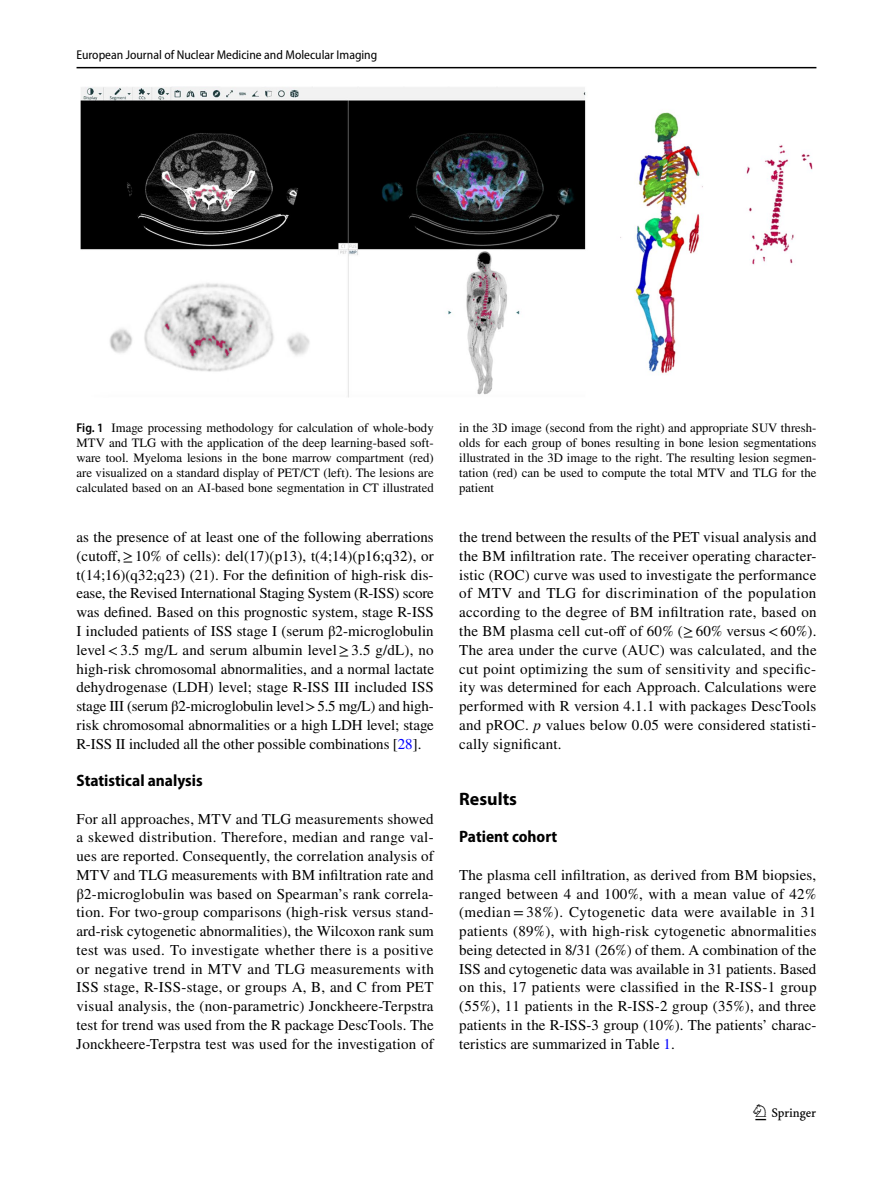
<style>
.page{position:relative;width:893px;height:1187px;background:#fff}
.page>*{position:absolute;margin:0;border:0;box-sizing:border-box;transform-origin:0 0}
.t1{font:22.5px "Springnew Regular 3";color:#000}
.t2{font:700 18px "Myriad Pro";color:#000}
.t3{font:700 semi-condensed 16.5px "Myriad Pro";color:#000}
.t4{font:15px/18.8px "STIX";letter-spacing:.005em;color:#000;text-align:justify}
.t5{font:12.75px/15px "STIX";color:#000;text-align:justify}
.t6{font:semi-condensed 12.75px "Myriad Pro";color:#000}
.s1{font-family:"Myriad Pro";font-weight:600;font-stretch:semi-condensed}
.s2{color:#00f}
.s3{font-style:italic}
</style>
<div class="page">
<hr style="left:77px;top:67px;width:739px;height:1px;background:#000">
<img style="left:81px;top:87px;width:731px;height:310px">
<p class="t6" style="left:77px;top:48px;width:302px">European Journal of Nuclear Medicine and Molecular Imaging</p>
<p class="t5" style="left:77px;top:421px;width:359px"><span class="s1">Fig. 1</span> Image processing methodology for calculation of whole-body MTV and TLG with the application of the deep learning-based soft&shy;ware tool. Myeloma lesions in the bone marrow compartment (red) are visualized on a standard display of PET/CT (left). The lesions are calculated based on an AI-based bone segmentation in CT illustrated</p>
<p class="t5" style="left:459px;top:421px;width:359px">in the 3D image (second from the right) and appropriate SUV thresh&shy;olds for each group of bones resulting in bone lesion segmentations illustrated in the 3D image to the right. The resulting lesion segmen&shy;tation (red) can be used to compute the total MTV and TLG for the patient</p>
<p class="t4" style="left:77px;top:528px;width:359px">as the presence of at least one of the following aberrations (cutoff,≥10% of cells): del(17)(p13), t(4;14)(p16;q32), or t(14;16)(q32;q23) (21). For the definition of high-risk dis&shy;ease, the Revised International Staging System (R-ISS) score was defined. Based on this prognostic system, stage R-ISS I included patients of ISS stage I (serum β2-microglobulin level&lt;3.5 mg/L and serum albumin level≥3.5 g/dL), no high-risk chromosomal abnormalities, and a normal lactate dehydrogenase (LDH) level; stage R-ISS III included ISS stage III (serum β2-microglobulin level&gt;5.5 mg/L) and high&shy;risk chromosomal abnormalities or a high LDH level; stage R-ISS II included all the other possible combinations [<span class="s2">28</span>].</p>
<p class="t3" style="left:77px;top:771px;width:128px">Statistical analysis</p>
<p class="t4" style="left:77px;top:810px;width:359px">For all approaches, MTV and TLG measurements showed a skewed distribution. Therefore, median and range val&shy;ues are reported. Consequently, the correlation analysis of MTV and TLG measurements with BM infiltration rate and β2-microglobulin was based on Spearman’s rank correla&shy;tion. For two-group comparisons (high-risk versus stand&shy;ard-risk cytogenetic abnormalities), the Wilcoxon rank sum test was used. To investigate whether there is a positive or negative trend in MTV and TLG measurements with ISS stage, R-ISS-stage, or groups A, B, and C from PET visual analysis, the (non-parametric) Jonckheere-Terpstra test for trend was used from the R package DescTools. The Jonckheere-Terpstra test was used for the investigation of</p>
<p class="t4" style="left:459px;top:528px;width:359px">the trend between the results of the PET visual analysis and the BM infiltration rate. The receiver operating character&shy;istic (ROC) curve was used to investigate the performance of MTV and TLG for discrimination of the population according to the degree of BM infiltration rate, based on the BM plasma cell cut-off of 60% (≥60% versus&lt;60%).<br>The area under the curve (AUC) was calculated, and the cut point optimizing the sum of sensitivity and specific&shy;ity was determined for each Approach. Calculations were performed with R version 4.1.1 with packages DescTools and pROC. <span class="s3">p</span> values below 0.05 were considered statisti&shy;cally significant.</p>
<p class="t2" style="left:459px;top:787px;width:59px">Results</p>
<p class="t3" style="left:459px;top:827px;width:100px">Patient cohort</p>
<p class="t4" style="left:459px;top:866px;width:359px">The plasma cell infiltration, as derived from BM biopsies, ranged between 4 and 100%, with a mean value of 42% (median = 38%). Cytogenetic data were available in 31 patients (89%), with high-risk cytogenetic abnormalities being detected in 8/31 (26%) of them. A combination of the ISS and cytogenetic data was available in 31 patients. Based on this, 17 patients were classified in the R-ISS-1 group (55%), 11 patients in the R-ISS-2 group (35%), and three patients in the R-ISS-3 group (10%). The patients’ charac&shy;teristics are summarized in Table <span class="s2">1</span>.</p>
<h1 class="t1" style="left:755px;top:1104px;width:62px">1 3</h1>
</div>
